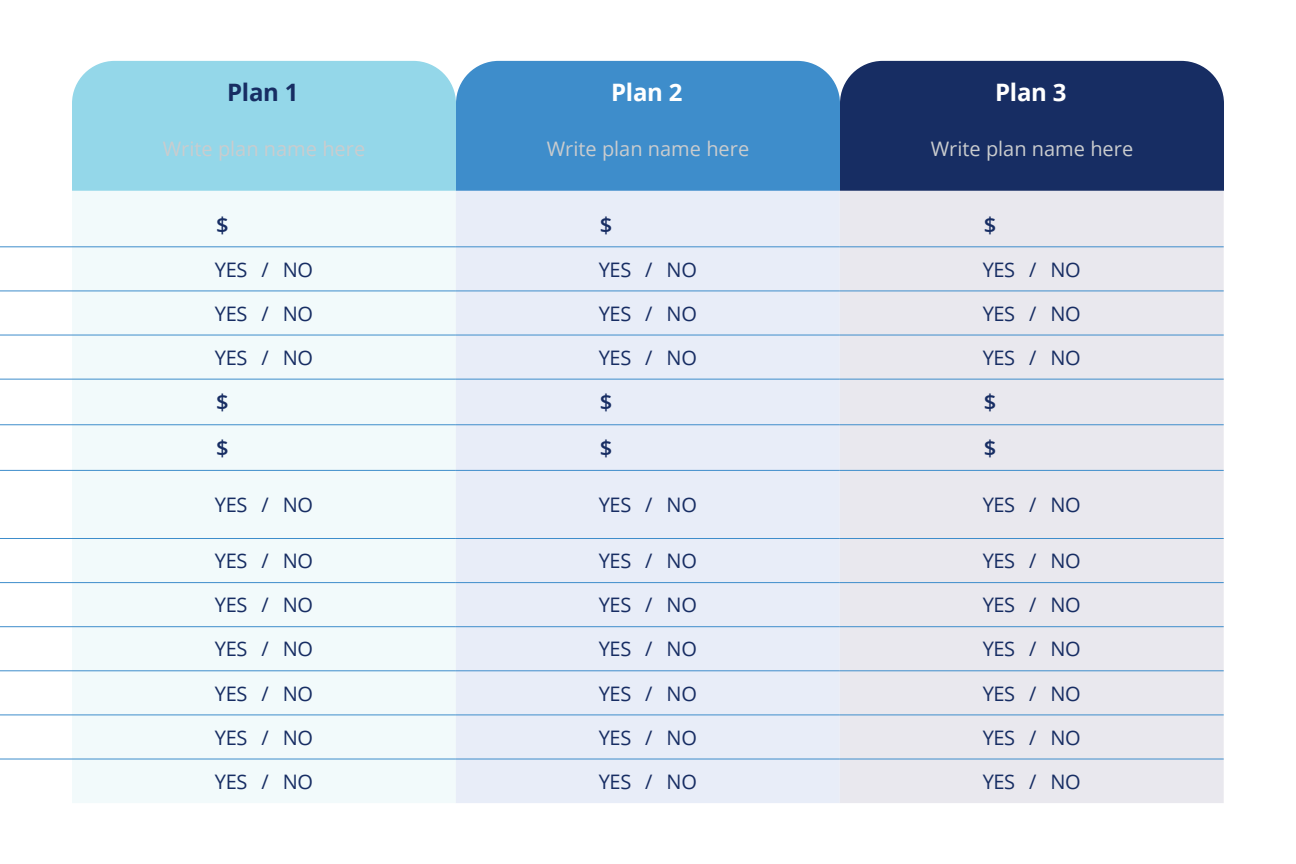
<style>
.page{position:relative;width:1296px;height:864px;background:#fff}
.page>*{position:absolute;margin:0;border:0;box-sizing:border-box;transform-origin:0 0}
.t1{font:700 24px "Open Sans";letter-spacing:-.01em;color:#fff}
.t2{font:700 24px "Open Sans";color:#172d63}
.t3{font:600 22px "Open Sans";color:#172d63}
.t4{font:20px "Open Sans";letter-spacing:-.02em;color:#172d63}
.t5{font:20px "Open Sans";color:#caccce}
</style>
<div class="page">
<div style="left:72px;top:191px;width:384px;height:612px;background:#f2fafb"></div>
<div style="left:456px;top:191px;width:384px;height:612px;background:#e8edf8"></div>
<div style="left:840px;top:191px;width:384px;height:612px;background:#e9e8ee"></div>
<hr style="left:0;top:246px;width:72px;height:1px;background:#3e8dcb">
<hr style="left:72px;top:246px;width:384px;height:1px;background:#3e8dcb">
<hr style="left:456px;top:246px;width:384px;height:1px;background:#3e8dcb">
<hr style="left:840px;top:246px;width:384px;height:1px;background:#3e8dcb">
<hr style="left:0;top:290px;width:72px;height:1px;background:#3e8dcb">
<hr style="left:72px;top:290px;width:384px;height:1px;background:#3e8dcb">
<hr style="left:456px;top:290px;width:384px;height:1px;background:#3e8dcb">
<hr style="left:840px;top:290px;width:384px;height:1px;background:#3e8dcb">
<hr style="left:0;top:335px;width:72px;height:1px;background:#3e8dcb">
<hr style="left:72px;top:335px;width:384px;height:1px;background:#3e8dcb">
<hr style="left:456px;top:335px;width:384px;height:1px;background:#3e8dcb">
<hr style="left:840px;top:335px;width:384px;height:1px;background:#3e8dcb">
<hr style="left:0;top:379px;width:72px;height:1px;background:#3e8dcb">
<hr style="left:72px;top:379px;width:384px;height:1px;background:#3e8dcb">
<hr style="left:456px;top:379px;width:384px;height:1px;background:#3e8dcb">
<hr style="left:840px;top:379px;width:384px;height:1px;background:#3e8dcb">
<hr style="left:0;top:424px;width:72px;height:1px;background:#3e8dcb">
<hr style="left:72px;top:424px;width:384px;height:1px;background:#3e8dcb">
<hr style="left:456px;top:424px;width:384px;height:1px;background:#3e8dcb">
<hr style="left:840px;top:424px;width:384px;height:1px;background:#3e8dcb">
<hr style="left:0;top:470px;width:72px;height:1px;background:#3e8dcb">
<hr style="left:72px;top:470px;width:384px;height:1px;background:#3e8dcb">
<hr style="left:456px;top:470px;width:384px;height:1px;background:#3e8dcb">
<hr style="left:840px;top:470px;width:384px;height:1px;background:#3e8dcb">
<hr style="left:0;top:538px;width:72px;height:1px;background:#3e8dcb">
<hr style="left:72px;top:538px;width:384px;height:1px;background:#3e8dcb">
<hr style="left:456px;top:538px;width:384px;height:1px;background:#3e8dcb">
<hr style="left:840px;top:538px;width:384px;height:1px;background:#3e8dcb">
<hr style="left:0;top:582px;width:72px;height:1px;background:#3e8dcb">
<hr style="left:72px;top:582px;width:384px;height:1px;background:#3e8dcb">
<hr style="left:456px;top:582px;width:384px;height:1px;background:#3e8dcb">
<hr style="left:840px;top:582px;width:384px;height:1px;background:#3e8dcb">
<hr style="left:0;top:626px;width:72px;height:1px;background:#3e8dcb">
<hr style="left:72px;top:626px;width:384px;height:1px;background:#3e8dcb">
<hr style="left:456px;top:626px;width:384px;height:1px;background:#3e8dcb">
<hr style="left:840px;top:626px;width:384px;height:1px;background:#3e8dcb">
<hr style="left:0;top:670px;width:72px;height:1px;background:#3e8dcb">
<hr style="left:72px;top:670px;width:384px;height:1px;background:#3e8dcb">
<hr style="left:456px;top:670px;width:384px;height:1px;background:#3e8dcb">
<hr style="left:840px;top:670px;width:384px;height:1px;background:#3e8dcb">
<hr style="left:0;top:714px;width:72px;height:1px;background:#3e8dcb">
<hr style="left:72px;top:714px;width:384px;height:1px;background:#3e8dcb">
<hr style="left:456px;top:714px;width:384px;height:1px;background:#3e8dcb">
<hr style="left:840px;top:714px;width:384px;height:1px;background:#3e8dcb">
<hr style="left:0;top:759px;width:72px;height:1px;background:#3e8dcb">
<hr style="left:72px;top:759px;width:384px;height:1px;background:#3e8dcb">
<hr style="left:456px;top:759px;width:384px;height:1px;background:#3e8dcb">
<hr style="left:840px;top:759px;width:384px;height:1px;background:#3e8dcb">
<div style="left:456px;top:61px;width:384px;height:130px;background:#3e8dcb"></div>
<div style="left:840px;top:61px;width:384px;height:130px;background:#172d63"></div>
<div style="left:72px;top:61px;width:384px;height:130px;background:#94d7e9"></div>
<p class="t2" style="left:227px;top:76px;width:73px">Plan 1</p>
<p class="t5" style="left:163px;top:135px;width:204px">Write plan name here</p>
<p class="t1" style="left:611px;top:76px;width:73px">Plan 2</p>
<p class="t5" style="left:547px;top:135px;width:204px">Write plan name here</p>
<p class="t1" style="left:995px;top:76px;width:73px">Plan 3</p>
<p class="t5" style="left:931px;top:135px;width:204px">Write plan name here</p>
<p class="t3" style="left:216px;top:210px;width:14px">$</p>
<p class="t3" style="left:600px;top:210px;width:14px">$</p>
<p class="t3" style="left:984px;top:210px;width:14px">$</p>
<p class="t4" style="left:215px;top:256px;width:100px">YES / NO</p>
<p class="t4" style="left:599px;top:256px;width:100px">YES / NO</p>
<p class="t4" style="left:983px;top:256px;width:100px">YES / NO</p>
<p class="t4" style="left:215px;top:300px;width:100px">YES / NO</p>
<p class="t4" style="left:599px;top:300px;width:100px">YES / NO</p>
<p class="t4" style="left:983px;top:300px;width:100px">YES / NO</p>
<p class="t4" style="left:215px;top:344px;width:100px">YES / NO</p>
<p class="t4" style="left:599px;top:344px;width:100px">YES / NO</p>
<p class="t4" style="left:983px;top:344px;width:100px">YES / NO</p>
<p class="t3" style="left:216px;top:387px;width:14px">$</p>
<p class="t3" style="left:600px;top:387px;width:14px">$</p>
<p class="t3" style="left:984px;top:387px;width:14px">$</p>
<p class="t3" style="left:216px;top:433px;width:14px">$</p>
<p class="t3" style="left:600px;top:433px;width:14px">$</p>
<p class="t3" style="left:984px;top:433px;width:14px">$</p>
<p class="t4" style="left:215px;top:491px;width:100px">YES / NO</p>
<p class="t4" style="left:599px;top:491px;width:100px">YES / NO</p>
<p class="t4" style="left:983px;top:491px;width:100px">YES / NO</p>
<p class="t4" style="left:215px;top:547px;width:100px">YES / NO</p>
<p class="t4" style="left:599px;top:547px;width:100px">YES / NO</p>
<p class="t4" style="left:983px;top:547px;width:100px">YES / NO</p>
<p class="t4" style="left:215px;top:591px;width:100px">YES / NO</p>
<p class="t4" style="left:599px;top:591px;width:100px">YES / NO</p>
<p class="t4" style="left:983px;top:591px;width:100px">YES / NO</p>
<p class="t4" style="left:215px;top:635px;width:100px">YES / NO</p>
<p class="t4" style="left:599px;top:635px;width:100px">YES / NO</p>
<p class="t4" style="left:983px;top:635px;width:100px">YES / NO</p>
<p class="t4" style="left:215px;top:680px;width:100px">YES / NO</p>
<p class="t4" style="left:599px;top:680px;width:100px">YES / NO</p>
<p class="t4" style="left:983px;top:680px;width:100px">YES / NO</p>
<p class="t4" style="left:215px;top:724px;width:100px">YES / NO</p>
<p class="t4" style="left:599px;top:724px;width:100px">YES / NO</p>
<p class="t4" style="left:983px;top:724px;width:100px">YES / NO</p>
<p class="t4" style="left:215px;top:768px;width:100px">YES / NO</p>
<p class="t4" style="left:599px;top:768px;width:100px">YES / NO</p>
<p class="t4" style="left:983px;top:768px;width:100px">YES / NO</p>
</div>
